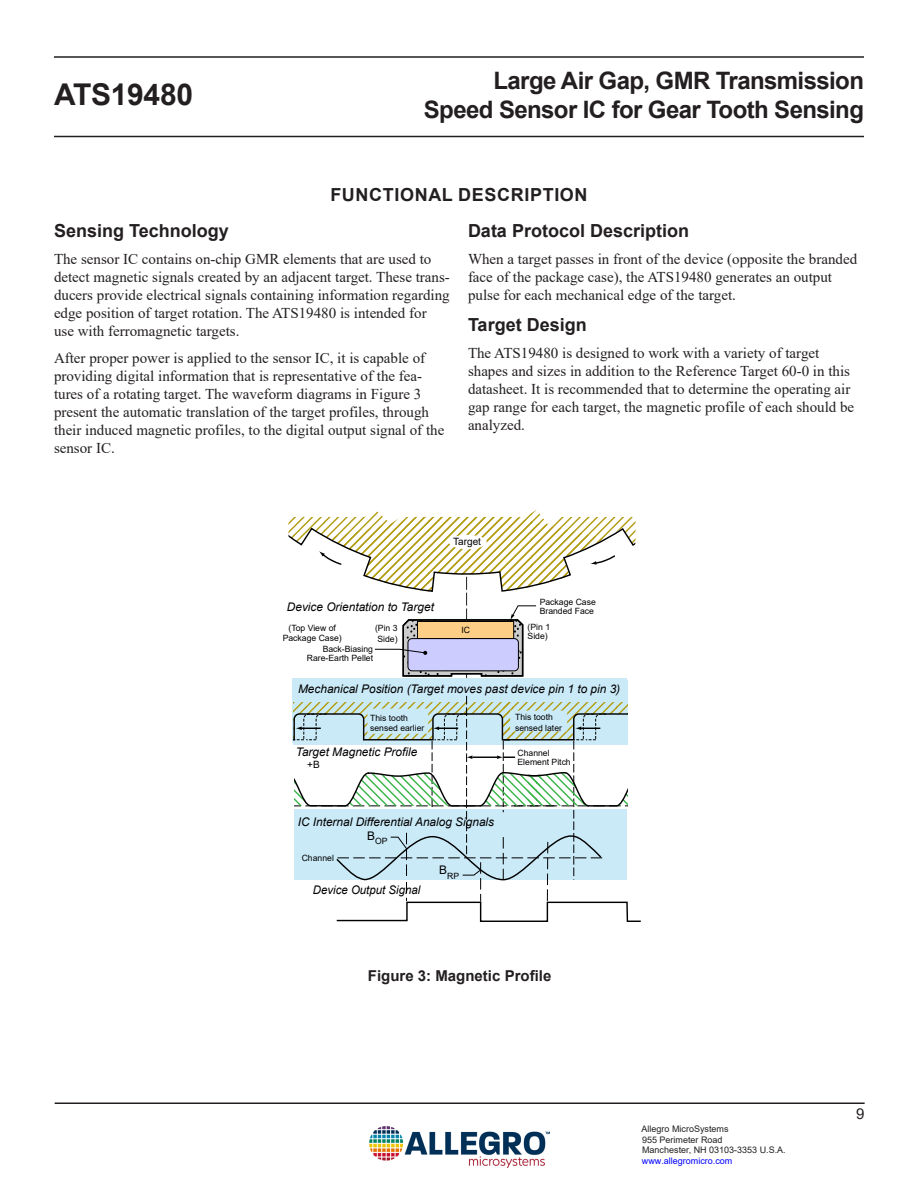
<style>
.page{position:relative;width:918px;height:1188px;background:#fff}
.page>*{position:absolute;margin:0;border:0;box-sizing:border-box;transform-origin:0 0}
.t1{font:700 30px "Arial";letter-spacing:-.01em;color:#231f20}
.t2{font:700 24px/28.8px "Arial";letter-spacing:-.025em;color:#231f20;text-align:right}
.heading_2{font:700 18px "Arial";color:#231f20}
.Heading_1{font:700 18px "Arial";letter-spacing:.035em;color:#231f20}
.Heading_2{font:700 18px "Arial";color:#231f20}
.Normal-Front_apge{font:15px/18px "Times New Roman";color:#231f20}
.Normal_-_Follow_Page{font:15px/18px "Times New Roman";color:#231f20}
.t3{font:700 15px "Arial";color:#231f20}
.t4{font:15px "Arial";color:#231f20}
.t5{font:italic 11.85px "Arial";color:#000}
.t6{font:700 11.55px "Arial";color:#000}
.t7{font:10.05px "Arial";color:#000}
.t8{font:9px/10.8px "Arial";color:#231f20}
.t9{font:9px "Arial";color:#00f}
.t10{font:8.7px/8.7px "Arial";color:#000}
</style>
<div class="page">
<hr style="left:55px;top:1102px;width:810px;height:2px;background:#231f20">
<hr style="left:54px;top:136px;width:810px;height:1px;background:#231f20">
<hr style="left:54px;top:56px;width:810px;height:2px;background:#231f20">
<img style="left:370px;top:1126px;width:180px;height:42px">
<div style="left:293px;top:678px;width:334px;height:65px;background:#caeaf8"></div>
<svg style="left:288px;top:510px;width:347px;height:169px"></svg>
<div style="left:449px;top:535px;width:38px;height:14px;background:#fff;border-radius:50%"></div>
<svg style="left:293px;top:696px;width:348px;height:226px"></svg>
<h1 class="t1" style="left:54px;top:74px;width:141px">ATS19480</h1>
<h2 class="t2" style="left:424px;top:67px;width:442px">Large Air Gap, GMR Transmission<br>Speed Sensor IC for Gear Tooth Sensing</h2>
<p class="Heading_1" style="left:330px;top:182px;width:259px">FUNCTIONAL DESCRIPTION</p>
<p class="heading_2" style="left:54px;top:218px;width:176px">Sensing Technology</p>
<p class="Normal-Front_apge" style="left:54px;top:250px;width:397px">The sensor IC contains on-chip GMR elements that are used to detect magnetic signals created by an adjacent target. These trans&shy;ducers provide electrical signals containing information regarding edge position of target rotation. The ATS19480 is intended for use with ferromagnetic targets.</p>
<p class="Normal-Front_apge" style="left:54px;top:349px;width:392px">After proper power is applied to the sensor IC, it is capable of providing digital information that is representative of the fea&shy;tures of a rotating target. The waveform diagrams in Figure 3 present the automatic translation of the target profiles, through their induced magnetic profiles, to the digital output signal of the sensor IC.</p>
<p class="heading_2" style="left:468px;top:218px;width:223px">Data Protocol Description</p>
<p class="Normal-Front_apge" style="left:468px;top:250px;width:391px">When a target passes in front of the device (opposite the branded face of the package case), the ATS19480 generates an output pulse for each mechanical edge of the target.</p>
<p class="Heading_2" style="left:468px;top:312px;width:120px">Target Design</p>
<p class="Normal_-_Follow_Page" style="left:468px;top:343px;width:388px">The ATS19480 is designed to work with a variety of target shapes and sizes in addition to the Reference Target 60-0 in this datasheet. It is recommended that to determine the operating air gap range for each target, the magnetic profile of each should be analyzed.</p>
<p class="t7" style="left:453px;top:535px;width:29px">Target</p>
<p class="t5" style="left:287px;top:599px;width:149px">Device Orientation to Target</p>
<p class="t10" style="left:540px;top:598px;width:58px">Package Case<br>Branded Face</p>
<p class="t10" style="left:289px;top:624px;width:49px">(Top View of</p>
<p class="t10" style="left:283px;top:634px;width:61px">Package Case)</p>
<p class="t10" style="left:323px;top:645px;width:52px">Back-Biasing</p>
<p class="t10" style="left:307px;top:653px;width:68px">Rare-Earth Pellet</p>
<p class="t10" style="left:375px;top:623px;width:24px;line-height:10.4px">(Pin 3<br>Side)</p>
<p class="t6" style="left:459px;top:628px;width:13px">IC</p>
<p class="t10" style="left:462px;top:625px;width:10px">IC</p>
<p class="t10" style="left:528px;top:623px;width:24px">(Pin 1<br>Side)</p>
<p class="t5" style="left:298px;top:681px;width:324px">Mechanical Position (Target moves past device pin 1 to pin 3)</p>
<p class="t10" style="left:370px;top:712px;width:56px;line-height:10.4px">This tooth sensed earlier</p>
<p class="t10" style="left:515px;top:712px;width:48px;line-height:10.4px">This tooth sensed later</p>
<p class="t7" style="left:307px;top:757px;width:14px">+B</p>
<p class="t5" style="left:296px;top:744px;width:123px">Target Magnetic Profile</p>
<p class="t10" style="left:518px;top:749px;width:55px">Channel<br>Element Pitch</p>
<p class="t5" style="left:298px;top:814px;width:198px">IC Internal Differential Analog Signals</p>
<p class="t10" style="left:302px;top:853px;width:34px">Channel</p>
<p class="t10" style="left:367px;top:837px;width:22px"><sup>B</sup>OP</p>
<p class="t5" style="left:313px;top:882px;width:109px">Device Output Signal</p>
<p class="t10" style="left:439px;top:871px;width:21px"><sup>B</sup>RP</p>
<p class="t3" style="left:368px;top:965px;width:185px">Figure 3: Magnetic Profile</p>
<p class="t8" style="left:642px;top:1123px;width:146px">Allegro MicroSystems<br>955 Perimeter Road<br>Manchester, NH 03103-3353 U.S.A.</p>
<p class="t9" style="left:642px;top:1155px;width:92px">www.allegromicro.com</p>
<p class="t4" style="left:856px;top:1103px;width:10px">9</p>
</div>
